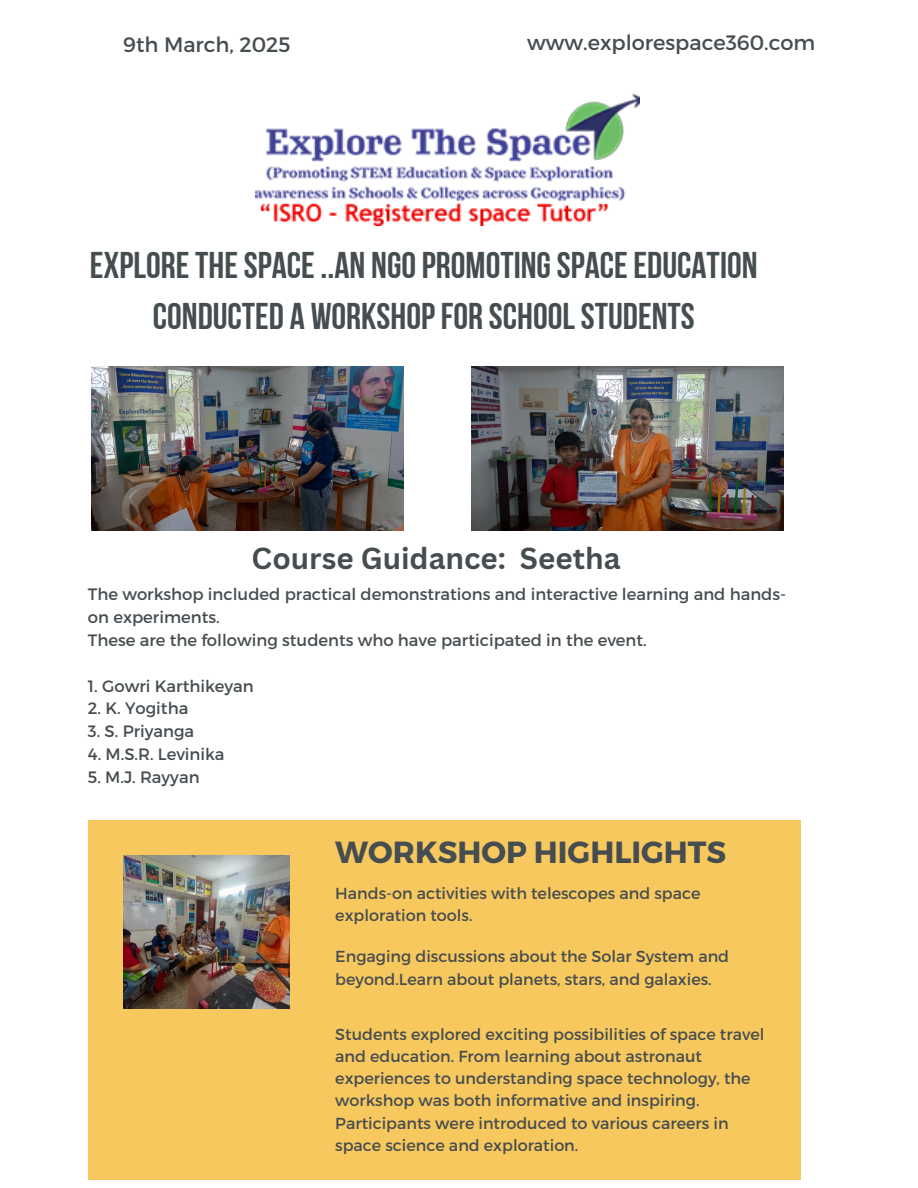
<style>
.page{position:relative;width:918px;height:1188px;background:#fff}
.page>*{position:absolute;margin:0;border:0;box-sizing:border-box;transform-origin:0 0}
.t1{font:37.2px/51.8px "Bebas Neue Cyrillic";color:#464d50;text-align:center}
.t2{font:700 30.6px "Montserrat";color:#464d50}
.t3{font:700 29.55px "Canva Sans";color:#464d50}
.t4{font:20.85px "Montserrat";color:#464d50}
.t5{font:16.5px/23px "Montserrat";color:#464d50}
.t6{font:15.9px/22.2px "Montserrat";color:#464d50}
</style>
<div class="page">
<img style="left:471px;top:367px;width:312px;height:164px">
<div style="left:88px;top:820px;width:712px;height:359px;background:#f7c85d"></div>
<img style="left:123px;top:855px;width:167px;height:153px">
<img style="left:92px;top:366px;width:311px;height:164px">
<img style="left:254px;top:94px;width:385px;height:131px">
<h4 class="t4" style="left:123px;top:31px;width:169px">9th March, 2025</h4>
<p class="t4" style="left:527px;top:29px;width:290px">www.explorespace360.com</p>
<h4 class="t1" style="left:90px;top:242px;width:669px">EXPLORETHESPACE..AN NGOPROMOTINGSPACEEDUCATION<br>CONDUCTED A WORKSHOPFOR SCHOOLSTUDENTS</h4>
<p class="t3" style="left:252px;top:537px;width:370px">Course Guidance: Seetha</p>
<p class="t5" style="left:88px;top:582px;width:700px">The workshop included practical demonstrations and interactive learning and hands&shy;on experiments.</p>
<p class="t5" style="left:88px;top:628px;width:560px">These are the following students who have participated in the event.</p>
<h3 class="t5" style="left:88px;top:673px;width:167px">1. Gowri Karthikeyan</h3>
<p class="t5" style="left:88px;top:696px;width:102px">2. K. Yogitha</p>
<p class="t5" style="left:88px;top:719px;width:108px">3. S. Priyanga</p>
<p class="t5" style="left:88px;top:742px;width:138px">4. M.S.R. Levinika</p>
<p class="t5" style="left:88px;top:765px;width:113px">5. M.J. Rayyan</p>
<h1 class="t2" style="left:335px;top:832px;width:392px">WORKSHOP HIGHLIGHTS</h1>
<p class="t6" style="left:335px;top:881px;width:367px">Hands-on activities with telescopes and space exploration tools.</p>
<p class="t6" style="left:335px;top:945px;width:395px">Engaging discussions about the Solar System and beyond.Learn about planets, stars, and galaxies.</p>
<p class="t6" style="left:335px;top:1022px;width:431px">Students explored exciting possibilities of space travel and education. From learning about astronaut experiences to understanding space technology, the workshop was both informative and inspiring.<br>Participants were introduced to various careers in space science and exploration.</p>
</div>
